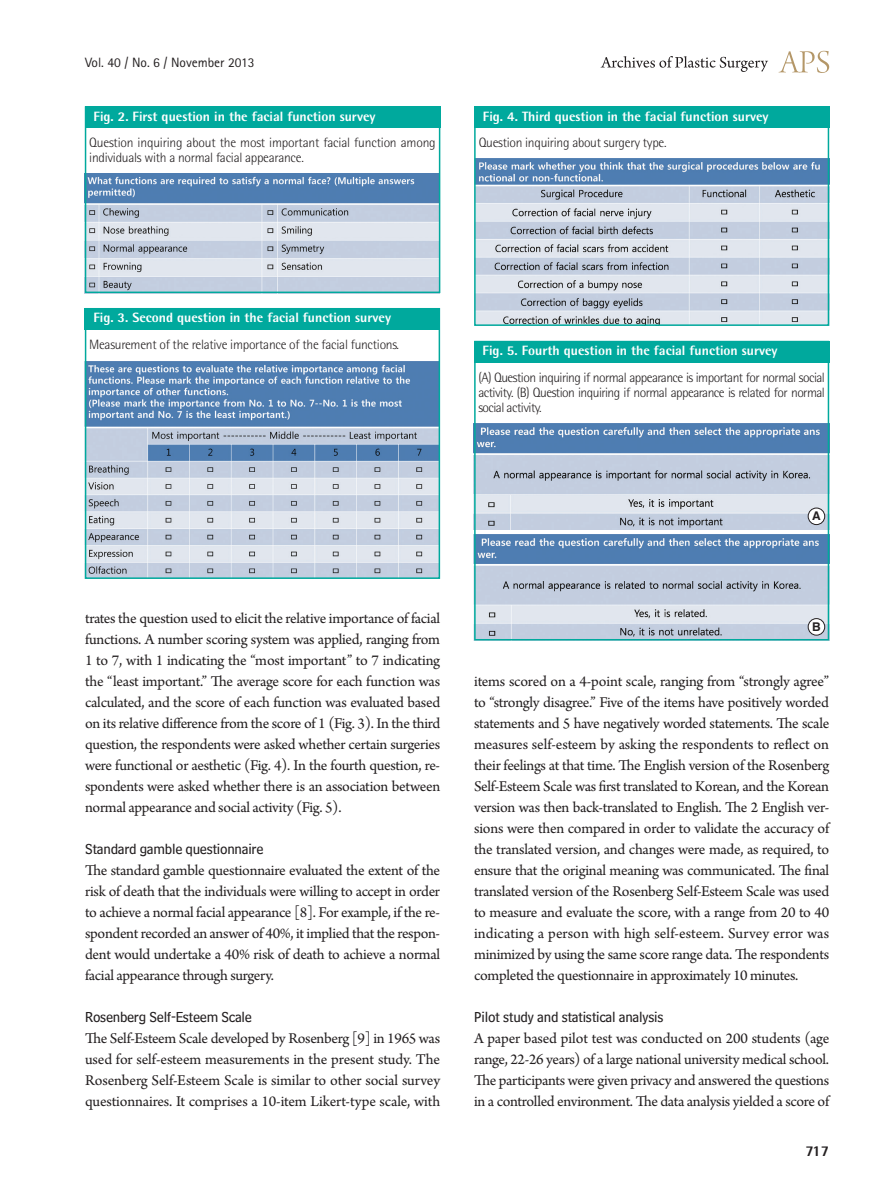
<style>
.page{position:relative;width:893px;height:1191px;background:#fff}
.page>*{position:absolute;margin:0;border:0;box-sizing:border-box;transform-origin:0 0}
.본문_성형{font:15.75px/21px "Arno Pro";letter-spacing:-.02em;color:#231f20;text-align:justify}
.소제목{font:15px "Bell Centennial Std Sub Capt";letter-spacing:-.02em;color:#231f20}
.t1{font:800 15px "Rotis Semi Sans Std";color:#231f20}
.그림__표-설명{font:300 13.5px/15px "Rotis Semi Sans Std";letter-spacing:-.02em;color:#231f20}
.표_그림_제목_볼드{font:800 13.5px "Rotis Semi Sans Std";color:#fff}
.권_호_월{font:13.5px "Rotis Sans Serif Std";color:#231f20}
.t2{font:700 12px "Helvetica LT Std";color:#231f20}
</style>
<div class="page">
<svg style="left:779px;top:51px;width:50px;height:22px"></svg>
<svg style="left:601px;top:56px;width:167px;height:16px"></svg>
<img style="left:88px;top:174px;width:349px;height:116px">
<div style="left:85px;top:106px;width:355px;height:187px;border:2px solid #00a99d"></div>
<img style="left:88px;top:361px;width:349px;height:215px">
<div style="left:85px;top:308px;width:355px;height:271px;border:2px solid #00a99d"></div>
<img style="left:477px;top:159px;width:349px;height:164px">
<div style="left:474px;top:106px;width:355px;height:220px;border:2px solid #00a99d"></div>
<img style="left:477px;top:423px;width:349px;height:107px">
<img style="left:473px;top:534px;width:353px;height:106px">
<div style="left:808px;top:508px;width:17px;height:16px;background:#fff;border-radius:50%"></div>
<div style="left:808px;top:508px;width:17px;height:17px;border:1px solid #231f20;border-radius:50%"></div>
<div style="left:808px;top:618px;width:17px;height:17px;background:#fff;border-radius:50%"></div>
<div style="left:808px;top:618px;width:17px;height:17px;border:1px solid #231f20;border-radius:50%"></div>
<div style="left:474px;top:341px;width:355px;height:299px;border:2px solid #00a99d"></div>
<div style="left:85px;top:106px;width:355px;height:22px;background:#00a99d"></div>
<div style="left:474px;top:106px;width:355px;height:22px;background:#00a99d"></div>
<div style="left:85px;top:308px;width:355px;height:21px;background:#00a99d"></div>
<div style="left:474px;top:341px;width:355px;height:21px;background:#00a99d"></div>
<p class="권_호_월" style="left:85px;top:54px;width:171px">Vol. 40 / No. 6 / November 2013</p>
<p class="표_그림_제목_볼드" style="left:94px;top:108px;width:283px">Fig. 2. First question in the facial function survey</p>
<p class="표_그림_제목_볼드" style="left:483px;top:108px;width:287px">Fig. 4. Third question in the facial function survey</p>
<p class="그림__표-설명" style="left:89px;top:135px;width:348px">Question inquiring about the most important facial function among individuals with a normal facial appearance.</p>
<p class="그림__표-설명" style="left:479px;top:135px;width:189px">Question inquiring about surgery type.</p>
<p class="표_그림_제목_볼드" style="left:93px;top:309px;width:299px">Fig. 3. Second question in the facial function survey</p>
<p class="그림__표-설명" style="left:89px;top:336px;width:312px">Measurement of the relative importance of the facial functions.</p>
<p class="표_그림_제목_볼드" style="left:483px;top:342px;width:296px">Fig. 5. Fourth question in the facial function survey</p>
<p class="그림__표-설명" style="left:478px;top:369px;width:348px;text-align:justify">(A) Question inquiring if normal appearance is important for normal social activity. (B) Question inquiring if normal appearance is related for normal social activity.</p>
<p class="t2" style="left:812px;top:509px;width:10px">A</p>
<p class="본문_성형" style="left:85px;top:609px;width:357px">trates the question used to elicit the relative importance of facial functions. A number scoring system was applied, ranging from 1 to 7, with 1 indicating the “most important” to 7 indicating the “least important.” The average score for each function was calculated, and the score of each function was evaluated based on its relative difference from the score of 1 (Fig. 3). In the third question, the respondents were asked whether certain surgeries were functional or aesthetic (Fig. 4). In the fourth question, re&shy;spondents were asked whether there is an association between normal appearance and social activity (Fig. 5).</p>
<p class="소제목" style="left:85px;top:840px;width:180px">Standard gamble questionnaire</p>
<p class="본문_성형" style="left:85px;top:861px;width:357px">The standard gamble questionnaire evaluated the extent of the risk of death that the individuals were willing to accept in order to achieve a normal facial appearance [8]. For example, if the re&shy;spondent recorded an answer of 40%, it implied that the respon&shy;dent would undertake a 40% risk of death to achieve a normal facial appearance through surgery.</p>
<p class="소제목" style="left:85px;top:1008px;width:168px">Rosenberg Self-Esteem Scale</p>
<p class="본문_성형" style="left:85px;top:1029px;width:357px">The Self-Esteem Scale developed by Rosenberg [9] in 1965 was used for self-esteem measurements in the present study. The Rosenberg Self-Esteem Scale is similar to other social survey questionnaires. It comprises a 10-item Likert-type scale, with</p>
<p class="t2" style="left:812px;top:619px;width:10px">B</p>
<p class="본문_성형" style="left:474px;top:672px;width:357px">items scored on a 4-point scale, ranging from “strongly agree” to “strongly disagree.” Five of the items have positively worded statements and 5 have negatively worded statements. The scale measures self-esteem by asking the respondents to reflect on their feelings at that time. The English version of the Rosenberg Self-Esteem Scale was first translated to Korean, and the Korean version was then back-translated to English. The 2 English ver&shy;sions were then compared in order to validate the accuracy of the translated version, and changes were made, as required, to ensure that the original meaning was communicated. The final translated version of the Rosenberg Self-Esteem Scale was used to measure and evaluate the score, with a range from 20 to 40 indicating a person with high self-esteem. Survey error was minimized by using the same score range data. The respondents completed the questionnaire in approximately 10 minutes.</p>
<p class="소제목" style="left:474px;top:1008px;width:191px">Pilot study and statistical analysis</p>
<p class="본문_성형" style="left:474px;top:1029px;width:357px">A paper based pilot test was conducted on 200 students (age range, 22-26 years) of a large national university medical school.<br>The participants were given privacy and answered the questions in a controlled environment. The data analysis yielded a score of</p>
<p class="t1" style="left:806px;top:1141px;width:25px">717</p>
</div>
